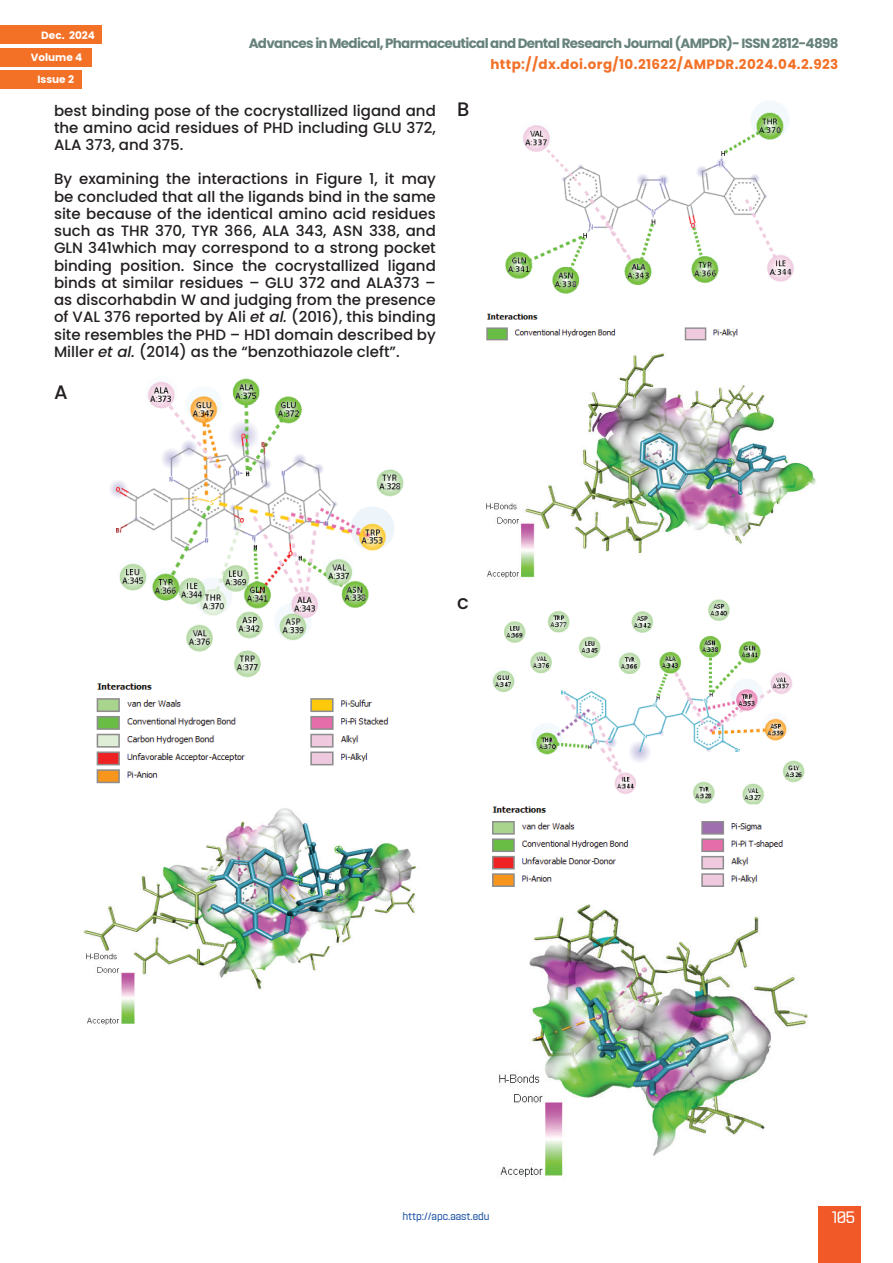
<style>
.page{position:relative;width:893px;height:1263px;background:#fff}
.page>*{position:absolute;margin:0;border:0;box-sizing:border-box;transform-origin:0 0}
.t1{font:500 19.5px "Poppins";color:#231f20}
.t2{font:semi-condensed 16.5px "Navine Demo";color:#fff}
.t3{font:500 15px/17.2px "Poppins";color:#231f20;text-align:justify}
.t4{font:700 13.5px "Poppins";letter-spacing:-.05em;color:#66827b}
.t5{font:700 13.5px "Poppins";letter-spacing:.03em;color:#f37027}
.t6{font:700 10.5px "Poppins";color:#fff}
.t7{font:semi-condensed 10.5px "Navine Demo";color:#2056a6}
.s1{font-style:italic}
</style>
<div class="page">
<div style="left:826px;top:1206px;width:35px;height:57px;background:#f15928"></div>
<div style="left:819px;top:1206px;width:36px;height:57px;background:#f15928"></div>
<div style="left:0;top:48px;width:92px;height:18px;background:#f37027"></div>
<div style="left:0;top:70px;width:82px;height:19px;background:#f37027"></div>
<div style="left:0;top:26px;width:102px;height:18px;background:#f37027"></div>
<img style="left:96px;top:378px;width:308px;height:405px">
<img style="left:84px;top:808px;width:332px;height:217px">
<img style="left:486px;top:101px;width:308px;height:240px">
<img style="left:486px;top:353px;width:330px;height:226px">
<img style="left:492px;top:599px;width:313px;height:288px">
<img style="left:499px;top:904px;width:309px;height:273px">
<p class="t6" style="left:41px;top:29px;width:55px">Dec. 2024</p>
<p class="t6" style="left:31px;top:51px;width:53px">Volume 4</p>
<p class="t6" style="left:37px;top:74px;width:38px">Issue 2</p>
<p class="t3" style="left:54px;top:102px;width:383px">best binding pose of the cocrystallized ligand and the amino acid residues of PHD including GLU 372, ALA 373, and 375.</p>
<p class="t3" style="left:54px;top:171px;width:383px">By examining the interactions in Figure 1, it may be concluded that all the ligands bind in the same site because of the identical amino acid residues such as THR 370, TYR 366, ALA 343, ASN 338, and GLN 341which may correspond to a strong pocket binding position. Since the cocrystallized ligand binds at similar residues – GLU 372 and ALA373 – as discorhabdin W and judging from the presence of VAL 376 reported by Ali <span class="s1">et al.</span> (2016), this binding site resembles the PHD – HD1 domain described by Miller <span class="s1">et al.</span> (2014) as the “benzothiazole cleft”.</p>
<h1 class="t1" style="left:54px;top:381px;width:15px">A</h1>
<p class="t4" style="left:249px;top:36px;width:591px">Advances in Medical, Pharmaceutical and Dental Research Journal (AMPDR)- ISSN 2812-4898</p>
<p class="t5" style="left:490px;top:56px;width:350px">http://dx.doi.org/10.21622/AMPDR.2024.04.2.923</p>
<h1 class="t1" style="left:457px;top:98px;width:14px">B</h1>
<h1 class="t1" style="left:457px;top:591px;width:13px">c</h1>
<p class="t7" style="left:402px;top:1211px;width:89px">http://apc.aast.edu</p>
<p class="t2" style="left:832px;top:1208px;width:25px">105</p>
</div>
